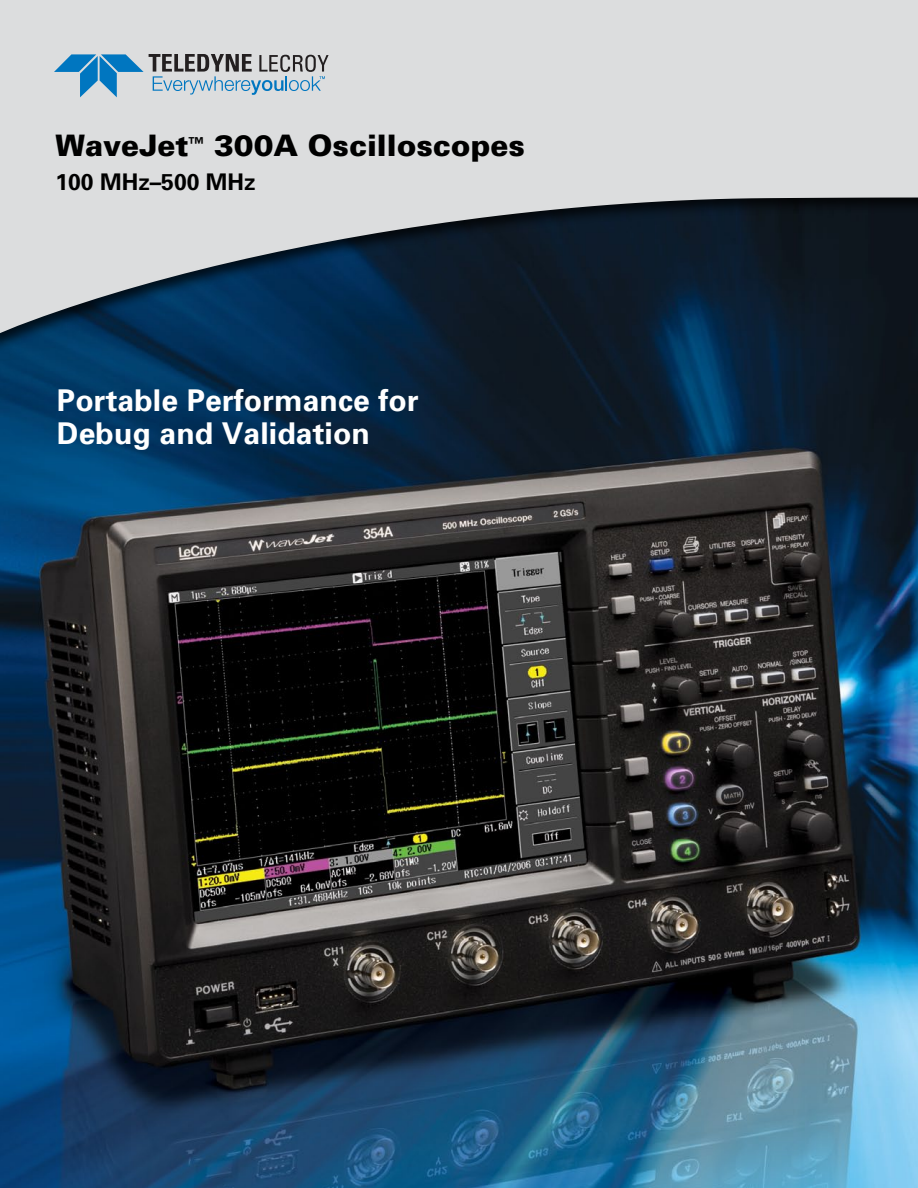
<style>
.page{position:relative;width:918px;height:1188px;background:#fff}
.page>*{position:absolute;margin:0;border:0;box-sizing:border-box;transform-origin:0 0}
.t1{font:700 30px/33px "Univers";letter-spacing:.005em;color:#fff}
.t2{font:900 29.55px "Univers";color:#000}
.t3{font:700 22.95px "Univers";color:#000}
</style>
<div class="page">
<img style="left:0;top:354px;width:918px;height:834px">
<div style="left:0;top:0;width:918px;height:354px;background:#000;opacity:.75"></div>
<svg style="left:0;top:0;width:918px;height:333px;background:#9ba2a9"></svg>
<svg style="left:54px;top:54px;width:275px;height:43px;background:#9bb3c2"></svg>
<p class="t2" style="left:55px;top:135px;width:471px">WaveJet<sup>™</sup> 300A Oscilloscopes</p>
<p class="t3" style="left:55px;top:173px;width:202px">100 MHz–500 MHz</p>
<p class="t1" style="left:57px;top:387px;width:363px">Portable Performance for<br>Debug and Validation</p>
</div>
